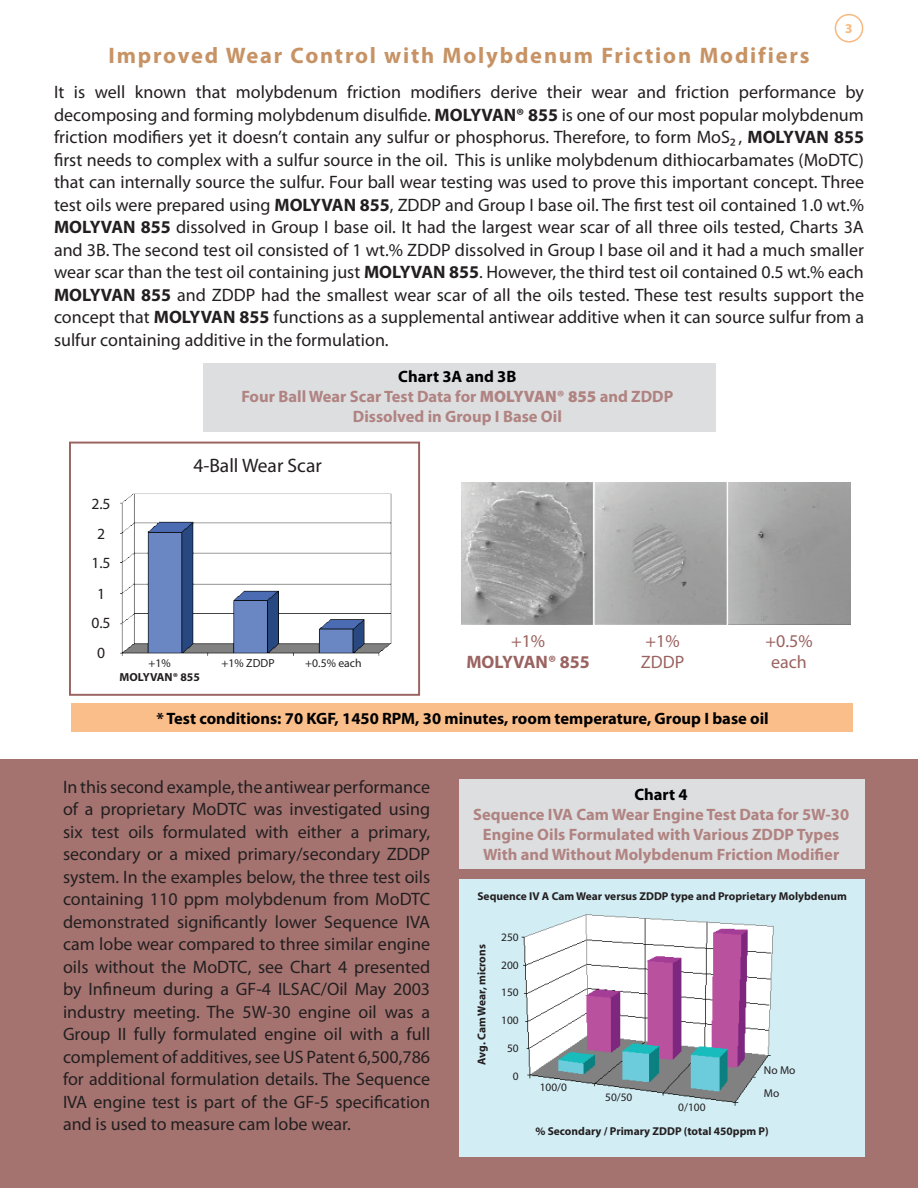
<style>
.page{position:relative;width:918px;height:1188px;background:#fff}
.page>*{position:absolute;margin:0;border:0;box-sizing:border-box;transform-origin:0 0}
.t1{font:700 22.5px "Myriad Pro";letter-spacing:.08em;color:#c79365}
.t2{font:19.5px "Myriad Pro";color:#231f20}
.t3{font:18px/22.5px "Myriad Pro";color:#231f20;text-align:justify}
.t4{font:18px/21.6px "Myriad Pro";color:#9a6360}
.t5{font:700 18px "Myriad Pro";color:#9a6360}
.t6{font:700 16.5px/19.8px "Myriad Pro";color:#b08381;text-align:center}
.t7{font:700 16.5px "Myriad Pro";color:#000}
.t8{font:15.6px/29.2px "Myriad Pro";color:#231f20;text-align:center}
.t9{font:700 13.5px "Myriad Pro";color:#f8b87e}
.t10{font:11.7px "Myriad Pro";color:#231f20}
.t11{font:700 11.7px "Myriad Pro";color:#231f20}
.t12{font:700 11.4px "Myriad Pro";color:#231f20}
.t13{font:11.4px/22.8px "Myriad Pro";color:#231f20}
.s1{font-weight:700}
.s2{color:#000}
.s3{font-weight:900}
</style>
<div class="page">
<div style="left:0;top:759px;width:918px;height:429px;background:#a47370"></div>
<div style="left:203px;top:363px;width:512px;height:68px;background:#dddee0"></div>
<div style="left:835px;top:14px;width:28px;height:29px;border:2px solid #f8b87e;border-radius:50%"></div>
<img style="left:120px;top:495px;width:272px;height:161px">
<div style="left:69px;top:442px;width:351px;height:254px;border:2px solid #9a6360"></div>
<img style="left:462px;top:483px;width:389px;height:142px">
<div style="left:71px;top:703px;width:782px;height:29px;background:#fabe8b"></div>
<div style="left:459px;top:779px;width:406px;height:90px;background:#dddee0"></div>
<img style="left:460px;top:880px;width:405px;height:276px">
<div style="left:509px;top:888px;width:349px;height:17px;background:#d2edf4"></div>
<div style="left:469px;top:923px;width:52px;height:163px;background:#d2edf4"></div>
<div style="left:516px;top:986px;width:8px;height:90px;background:#d2edf4"></div>
<div style="left:516px;top:1047px;width:9px;height:39px;background:#d2edf4"></div>
<div style="left:522px;top:1067px;width:5px;height:19px;background:#d2edf4"></div>
<div style="left:537px;top:1088px;width:86px;height:55px;background:#d2edf4"></div>
<div style="left:617px;top:1094px;width:45px;height:47px;background:#d2edf4"></div>
<div style="left:655px;top:1120px;width:164px;height:20px;background:#d2edf4"></div>
<div style="left:688px;top:1102px;width:43px;height:22px;background:#d2edf4"></div>
<div style="left:766px;top:1060px;width:36px;height:16px;background:#d2edf4"></div>
<div style="left:751px;top:1084px;width:21px;height:14px;background:#d2edf4"></div>
<p class="t9" style="left:845px;top:20px;width:9px">3</p>
<p class="t1" style="left:108px;top:41px;width:703px">Improved Wear Control with Molybdenum Friction Modifiers</p>
<p class="t3" style="left:54px;top:81px;width:812px">It is well known that molybdenum friction modifiers derive their wear and friction performance by decomposing and forming molybdenum disulfide. <span class="s1">MOLYVAN® 855</span> is one of our most popular molybdenum friction modifiers yet it doesn’t contain any sulfur or phosphorus. Therefore, to form MoS₂ , <span class="s1">MOLYVAN 855 </span>first needs to complex with a sulfur source in the oil. This is unlike molybdenum dithiocarbamates (MoDTC) that can internally source the sulfur. Four ball wear testing was used to prove this important concept. Three test oils were prepared using <span class="s1">MOLYVAN 855</span>, ZDDP and Group I base oil. The first test oil contained 1.0 wt.% <span class="s1">MOLYVAN 855</span> dissolved in Group I base oil. It had the largest wear scar of all three oils tested, Charts 3A and 3B. The second test oil consisted of 1 wt.% ZDDP dissolved in Group I base oil and it had a much smaller wear scar than the test oil containing just <span class="s1">MOLYVAN 855</span>. However, the third test oil contained 0.5 wt.% each <span class="s1">MOLYVAN 855</span> and ZDDP had the smallest wear scar of all the oils tested. These test results support the concept that <span class="s1">MOLYVAN 855</span> functions as a supplemental antiwear additive when it can source sulfur from a sulfur containing additive in the formulation.</p>
<p class="t6" style="left:241px;top:366px;width:433px"><span class="s2">Chart 3A and 3B<br></span>Four Ball Wear Scar Test Data for <span class="s3">MOLYVAN® 855</span> and ZDDP<br>Dissolved in Group I Base Oil</p>
<p class="t2" style="left:193px;top:453px;width:130px">4-Ball Wear Scar</p>
<p class="t8" style="left:91px;top:489px;width:21px">2.5<br>2<br>1.5</p>
<p class="t8" style="left:91px;top:579px;width:21px">1<br>0.5<br>0</p>
<p class="t10" style="left:149px;top:656px;width:24px">+1%</p>
<p class="t11" style="left:120px;top:669px;width:82px">MOLYVAN® 855</p>
<p class="t10" style="left:222px;top:656px;width:55px">+1% ZDDP</p>
<p class="t10" style="left:305px;top:656px;width:58px">+0.5% each</p>
<p class="t4" style="left:511px;top:629px;width:36px">+1%</p>
<p class="t5" style="left:466px;top:650px;width:125px">MOLYVAN® 855</p>
<p class="t4" style="left:641px;top:629px;width:45px">+1%<br>ZDDP</p>
<p class="t4" style="left:765px;top:629px;width:49px;text-align:center">+0.5% each</p>
<p class="t7" style="left:156px;top:708px;width:614px">* Test conditions: 70 KGF, 1450 RPM, 30 minutes, room temperature, Group I base oil</p>
<p class="t3" style="left:63px;top:775px;width:369px">In this second example, the antiwear performance of a proprietary MoDTC was investigated using six test oils formulated with either a primary, secondary or a mixed primary/secondary ZDDP system. In the examples below, the three test oils containing 110 ppm molybdenum from MoDTC demonstrated significantly lower Sequence IVA cam lobe wear compared to three similar engine oils without the MoDTC, see Chart 4 presented by Infineum during a GF-4 ILSAC/Oil May 2003 industry meeting. The 5W-30 engine oil was a Group II fully formulated engine oil with a full complement of additives, see US Patent 6,500,786 for additional formulation details. The Sequence IVA engine test is part of the GF-5 specification and is used to measure cam lobe wear.</p>
<p class="t7" style="left:635px;top:784px;width:55px">Chart 4</p>
<p class="t6" style="left:473px;top:804px;width:378px">Sequence IVA Cam Wear Engine Test Data for 5W-30<br>Engine Oils Formulated with Various ZDDP Types<br>With and Without Molybdenum Friction Modifier</p>
<p class="t12" style="left:477px;top:888px;width:371px">Sequence IV A Cam Wear versus ZDDP type and Proprietary Molybdenum</p>
<p class="t13" style="left:501px;top:926px;width:19px">250</p>
<p class="t13" style="left:501px;top:953px;width:19px">200</p>
<p class="t13" style="left:501px;top:981px;width:19px">150</p>
<p class="t13" style="left:501px;top:1009px;width:19px">100</p>
<p class="t13" style="left:507px;top:1036px;width:13px">50</p>
<p class="t13" style="left:513px;top:1064px;width:7px">0</p>
<p class="t12" style="left:474px;top:1065px;width:122px;rotate:-90deg">Avg. Cam Wear, microns</p>
<p class="t13" style="left:764px;top:1059px;width:33px">No Mo<br>Mo</p>
<p class="t13" style="left:540px;top:1076px;width:29px">100/0</p>
<p class="t13" style="left:605px;top:1086px;width:29px">50/50</p>
<p class="t13" style="left:678px;top:1096px;width:29px">0/100</p>
<p class="t12" style="left:535px;top:1124px;width:235px">% Secondary / Primary ZDDP (total 450ppm P)</p>
</div>
